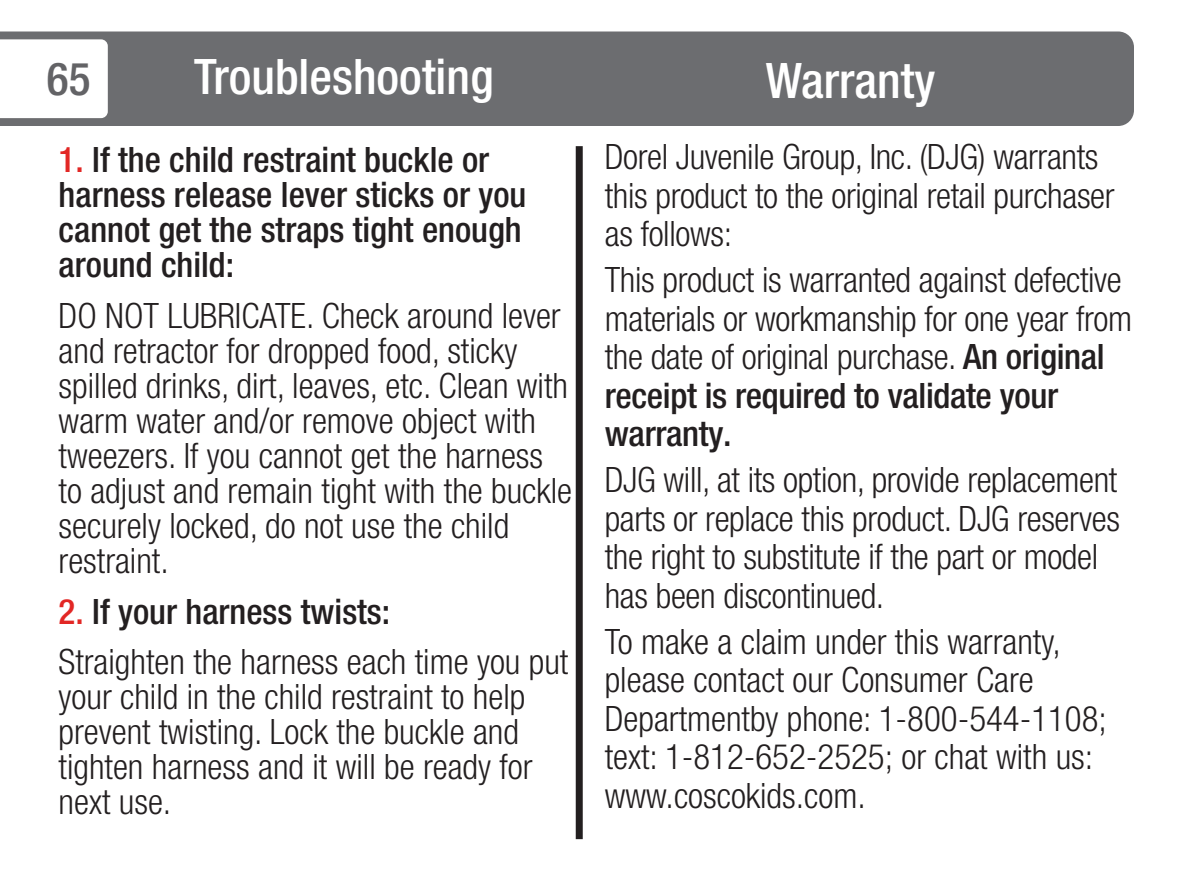
<style>
.page{position:relative;width:1197px;height:882px;background:#fff}
.page>*{position:absolute;margin:0;border:0;box-sizing:border-box;transform-origin:0 0}
.t1{font:500 condensed 49px "Helvetica Neue LT Std";color:#fff}
.t2{font:500 condensed 45.5px "Helvetica Neue LT Std";color:#636366}
.t3{font:300 condensed 35px/38.5px "Helvetica Neue LT Std";color:#231f20}
.t4{font:500 condensed 35px/35px "Helvetica Neue LT Std";color:#231f20}
.s1{font-weight:500}
.s2{color:#e22725}
.s3{font-weight:500;color:#e22725}
</style>
<div class="page">
<div style="left:0;top:32px;width:1134px;height:94px;background:#6c6d70"></div>
<svg style="left:0;top:39px;width:108px;height:79px"></svg>
<div style="left:576px;top:146px;width:7px;height:693px;background:#231f20"></div>
<h1 class="t1" style="left:194px;top:47px;width:301px">Troubleshooting</h1>
<h2 class="t2" style="left:47px;top:52px;width:45px">65</h2>
<h1 class="t1" style="left:766px;top:51px;width:171px">Warranty</h1>
<p class="t3" style="left:605px;top:137px;width:511px">Dorel Juvenile Group, Inc. (DJG) warrants this product to the original retail purchaser as follows:</p>
<p class="t3" style="left:605px;top:260px;width:529px">This product is warranted against defective materials or workmanship for one year from the date of original purchase. <span class="s1">An original receipt is required to validate your warranty.</span></p>
<p class="t3" style="left:605px;top:460px;width:517px">DJG will, at its option, provide replacement parts or replace this product. DJG reserves the right to substitute if the part or model has been discontinued.</p>
<p class="t3" style="left:605px;top:622px;width:504px">To make a claim under this warranty, please contact our Consumer Care Departmentby phone: 1-800-544-1108; text: 1-812-652-2525; or chat with us: www.coscokids.com.</p>
<p class="t4" style="left:59px;top:142px;width:469px"><span class="s2">1.</span> If the child restraint buckle or harness release lever sticks or you cannot get the straps tight enough around child:</p>
<p class="t3" style="left:59px;top:298px;width:515px;line-height:35px">DO NOT LUBRICATE. Check around lever and retractor for dropped food, sticky spilled drinks, dirt, leaves, etc. Clean with warm water and/or remove object with tweezers. If you cannot get the harness to adjust and remain tight with the buckle securely locked, do not use the child restraint.</p>
<p class="t3" style="left:59px;top:586px;width:511px;line-height:50.8px"><span class="s3">2.</span> <span class="s1">If your harness twists:<br></span>Straighten the harness each time you put</p>
<p class="t3" style="left:59px;top:679px;width:475px;line-height:35px">your child in the child restraint to help prevent twisting. Lock the buckle and tighten harness and it will be ready for next use.</p>
</div>
